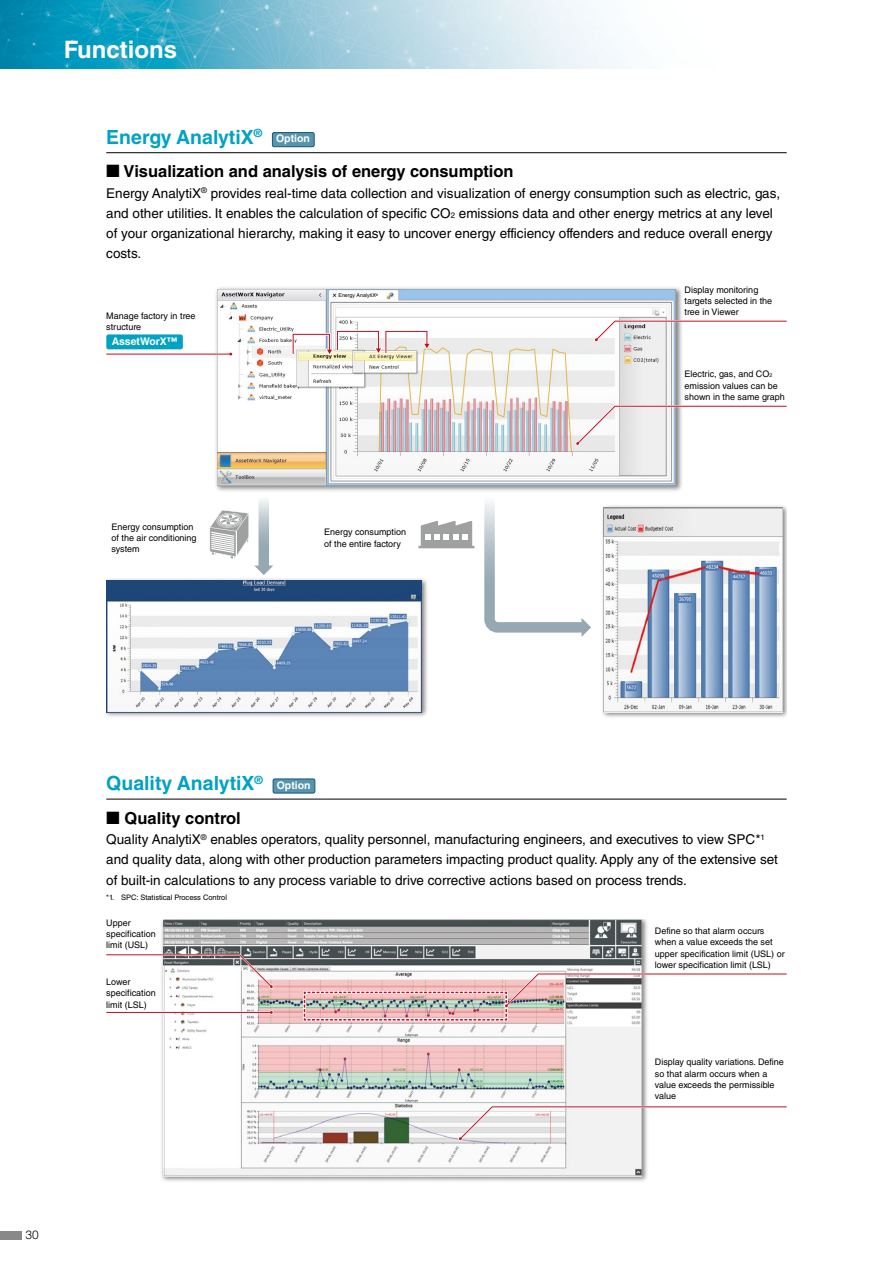
<style>
.page{position:relative;width:893px;height:1263px;background:#fff}
.page>*{position:absolute;margin:0;border:0;box-sizing:border-box;transform-origin:0 0}
.t1{font:700 24px "Helvetica LT Std";color:#fff}
.t2{font:700 19.5px "Helvetica LT Std";color:#01a2c2}
.t3{font:700 16.5px "Helvetica LT Std";color:#000}
.t4{font:13.5px/20.2px "Helvetica LT Std";color:#000}
.t5{font:300 12px "Helvetica LT Std";color:#000}
.t6{font:700 10.5px "Helvetica LT Std";color:#fff}
.t7{font:9px/11.2px "Helvetica LT Std";color:#000}
.t8{font:7.5px "Helvetica LT Std";color:#000}
.t9{font:5.25px "Helvetica LT Std";color:#000}
.s1{font-size:10.5px;color:#fff}
.s2{font-size:7.8px}
.s3{font-size:5.25px}
</style>
<div class="page">
<img style="left:216px;top:287px;width:466px;height:204px">
<svg style="left:217px;top:289px;width:459px;height:197px"></svg>
<svg style="left:292px;top:330px;width:139px;height:26px"></svg>
<hr style="left:106px;top:353px;width:125px;height:2px;background:#fff">
<hr style="left:106px;top:354px;width:125px;height:1px;background:#c30e23">
<svg style="left:229px;top:352px;width:4px;height:4px"></svg>
<svg style="left:594px;top:319px;width:193px;height:23px"></svg>
<svg style="left:575px;top:404px;width:212px;height:42px"></svg>
<img style="left:106px;top:579px;width:321px;height:138px">
<img style="left:106px;top:580px;width:315px;height:132px">
<img style="left:602px;top:506px;width:185px;height:211px">
<svg style="left:604px;top:508px;width:178px;height:204px"></svg>
<svg style="left:418px;top:485px;width:175px;height:153px"></svg>
<svg style="left:259px;top:500px;width:10px;height:65px"></svg>
<svg style="left:254px;top:565px;width:19px;height:10px"></svg>
<svg style="left:210px;top:510px;width:39px;height:49px"></svg>
<img style="left:161px;top:919px;width:486px;height:262px">
<svg style="left:164px;top:919px;width:478px;height:257px"></svg>
<svg style="left:106px;top:953px;width:168px;height:36px"></svg>
<hr style="left:106px;top:1011px;width:165px;height:2px;background:#fff">
<hr style="left:106px;top:1012px;width:165px;height:1px;background:#c30e23">
<svg style="left:269px;top:1010px;width:4px;height:4px"></svg>
<svg style="left:458px;top:1105px;width:329px;height:36px"></svg>
<svg style="left:303px;top:972px;width:484px;height:49px"></svg>
<div style="left:106px;top:334px;width:77px;height:15px;background:#01a2c2;border-radius:2px"></div>
<div style="left:272px;top:133px;width:42px;height:14px;background:#5894af;border-radius:2px"></div>
<div style="left:272px;top:132px;width:43px;height:15px;border:1px solid #18586e;border-radius:2px"></div>
<hr style="left:106px;top:152px;width:681px;height:1px;background:#000">
<div style="left:273px;top:779px;width:42px;height:14px;background:#5894af;border-radius:2px"></div>
<div style="left:273px;top:778px;width:42px;height:15px;border:1px solid #18586e;border-radius:2px"></div>
<hr style="left:106px;top:799px;width:681px;height:1px;background:#000">
<img style="left:0;top:0;width:627px;height:68px">
<div style="left:0;top:1231px;width:21px;height:8px;background:#898989"></div>
<h1 class="t1" style="left:64px;top:35px;width:115px">Functions</h1>
<h2 class="t2" style="left:106px;top:125px;width:205px">Energy AnalytiX<sup>®</sup> <span class="s1">Option</span></h2>
<p class="t3" style="left:106px;top:162px;width:409px">■ Visualization and analysis of energy consumption</p>
<p class="t4" style="left:106px;top:183px;width:675px">Energy AnalytiX<sup>®</sup> provides real-time data collection and visualization of energy consumption such as electric, gas, and other utilities. It enables the calculation of specific CO<span class="s2">2</span> emissions data and other energy metrics at any level of your organizational hierarchy, making it easy to uncover energy efficiency offenders and reduce overall energy costs.</p>
<p class="t7" style="left:106px;top:310px;width:91px">Manage factory in tree structure</p>
<p class="t6" style="left:112px;top:335px;width:67px">AssetWorX™</p>
<p class="t9" style="left:339px;top:293px;width:41px">Energy AnalytiX<sup>®</sup></p>
<p class="t7" style="left:112px;top:521px;width:86px">Energy consumption of the air conditioning system</p>
<p class="t7" style="left:324px;top:526px;width:83px">Energy consumption of the entire factory</p>
<p class="t7" style="left:685px;top:284px;width:89px">Display monitoring targets selected in the tree in Viewer</p>
<p class="t7" style="left:685px;top:368px;width:102px">Electric, gas, and CO<span class="s3">2 </span>emission values can be shown in the same graph</p>
<p class="t5" style="left:26px;top:1227px;width:15px">30</p>
<h2 class="t2" style="left:106px;top:771px;width:206px">Quality AnalytiX<sup>®</sup> <span class="s1">Option</span></h2>
<p class="t3" style="left:106px;top:808px;width:136px">■ Quality control</p>
<p class="t4" style="left:106px;top:829px;width:673px">Quality AnalytiX<sup>®</sup> enables operators, quality personnel, manufacturing engineers, and executives to view SPC*<sup>1 </sup>and quality data, along with other production parameters impacting product quality. Apply any of the extensive set of built-in calculations to any process variable to drive corrective actions based on process trends.</p>
<p class="t8" style="left:106px;top:893px;width:122px">*1. SPC: Statistical Process Control</p>
<p class="t7" style="left:106px;top:917px;width:51px">Upper specification limit (USL)</p>
<p class="t7" style="left:106px;top:976px;width:51px">Lower specification limit (LSL)</p>
<p class="t7" style="left:655px;top:925px;width:131px">Define so that alarm occurs when a value exceeds the set upper specification limit (USL) or lower specification limit (LSL)</p>
<p class="t7" style="left:655px;top:1057px;width:131px">Display quality variations. Define so that alarm occurs when a value exceeds the permissible value</p>
</div>
